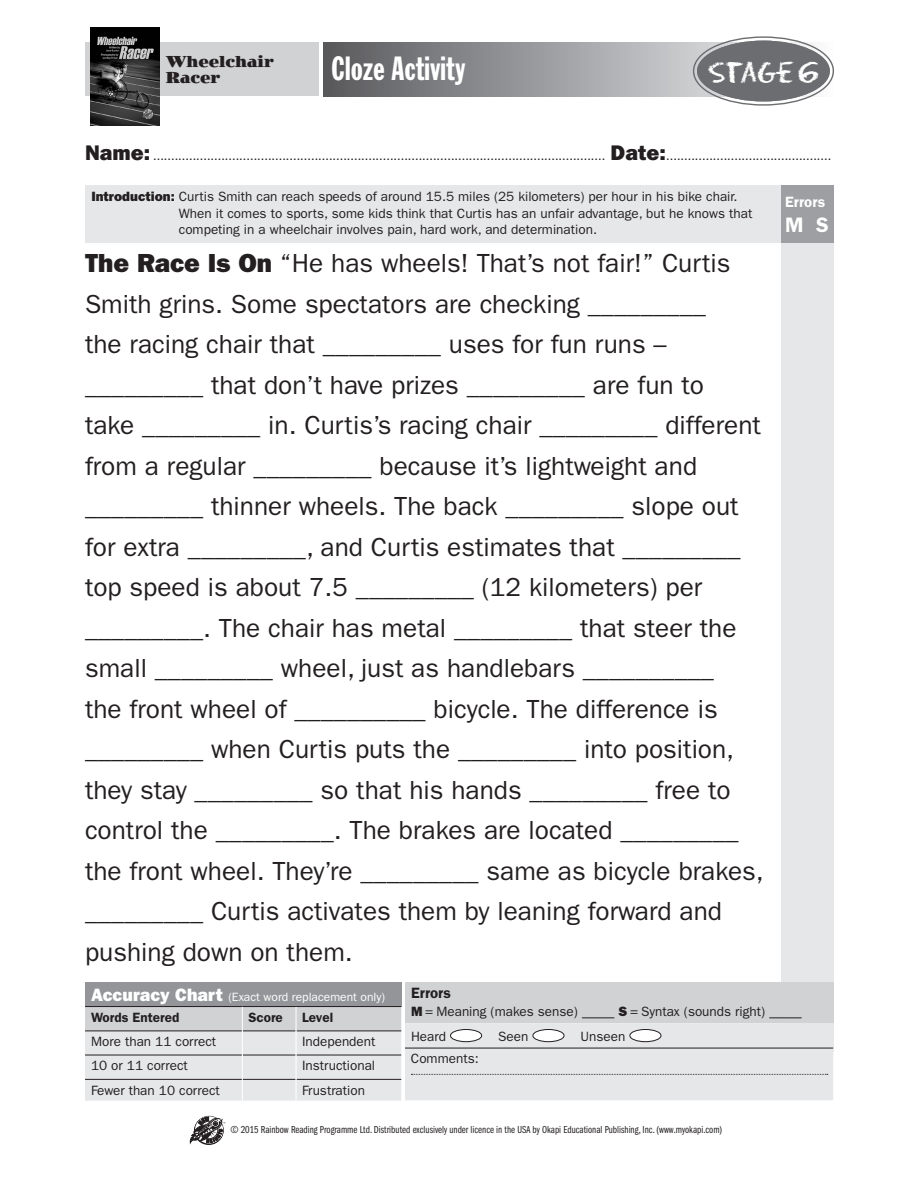
<style>
.page{position:relative;width:918px;height:1188px;background:#fff}
.page>*{position:absolute;margin:0;border:0;box-sizing:border-box;transform-origin:0 0}
.Sheet_title{font:33px "Franklin Gothic Std Extra Cond";letter-spacing:.005em;color:#fff}
.t1{font:26.7px "Eraser";letter-spacing:-.03em;color:#fff}
.Activity_text{font:26.25px/40.5px "ITC Franklin Gothic Std";color:#231f20}
.t2{font:600 21px "ITC Franklin Gothic Std";color:#fff}
.t3{font:900 16.5px/16.5px "Jimbo Std";letter-spacing:-.005em;color:#231f20;scale:.88 1}
.t4{font:600 15px "ITC Franklin Gothic Std";color:#fff}
.t5{font:600 15px "ITC Franklin Gothic Std";color:#231f20}
.Intro_text{font:13.5px/16.5px "ITC Franklin Gothic Std";color:#231f20}
.t6{font:600 13.5px "ITC Franklin Gothic Std";color:#231f20}
.t7{font:12px "Franklin Gothic IT Cby BT";color:#231f20}
.t8{font:12px "ITC Franklin Gothic Std";color:#fff}
.t9{font:10.5px "ITC Franklin Gothic Std Bk Cp";color:#231f20}
.s1{font-weight:800;font-size:21px}
.s2{font-family:"ITC Franklin Gothic Std Hvy"}
.s3{font-family:"ITC Franklin Gothic Std Hvy";font-size:18px}
</style>
<div class="page">
<div style="left:85px;top:43px;width:234px;height:53px;background:#d1d2d4"></div>
<img style="left:90px;top:27px;width:70px;height:99px">
<svg style="left:189px;top:1117px;width:36px;height:28px"></svg>
<div style="left:85px;top:186px;width:696px;height:57px;background:#e6e7e9"></div>
<div style="left:85px;top:982px;width:316px;height:25px;background:#939598"></div>
<hr style="left:85px;top:1006px;width:157px;height:1px;background:#231f20">
<hr style="left:242px;top:1006px;width:54px;height:1px;background:#231f20">
<hr style="left:296px;top:1006px;width:105px;height:1px;background:#231f20">
<div style="left:781px;top:186px;width:52px;height:57px;background:#9d9fa2"></div>
<div style="left:781px;top:243px;width:52px;height:809px;background:#e6e7e9"></div>
<svg style="left:323px;top:43px;width:510px;height:53px;background:#959699"></svg>
<div style="left:697px;top:41px;width:133px;height:60px;background:#6c6d70;border-radius:50%"></div>
<div style="left:697px;top:41px;width:133px;height:60px;border:4px solid #6c6d70;border-radius:50%"></div>
<div style="left:405px;top:982px;width:428px;height:41px;background:#d1d2d4"></div>
<svg style="left:85px;top:1007px;width:748px;height:94px;background:#dcdddf"></svg>
<p class="t3" style="left:166px;top:53px;width:124px">Wheelchair<br>Racer</p>
<p class="Sheet_title" style="left:332px;top:51px;width:135px">Cloze Activity</p>
<p class="t1" style="left:708px;top:57px;width:112px">Stage 6</p>
<p class="t7" style="left:85px;top:148px;width:748px"><span class="s1">Name:</span> .............................................................................................................................. <span class="s1">Date:</span>..............................................</p>
<p class="Intro_text" style="left:179px;top:189px;width:575px;text-indent:-87px"><span class="s2">Introduction:</span> Curtis Smith can reach speeds of around 15.5 miles (25 kilometers) per hour in his bike chair.<br>When it comes to sports, some kids think that Curtis has an unfair advantage, but he knows that competing in a wheelchair involves pain, hard work, and determination.</p>
<p class="t4" style="left:785px;top:193px;width:42px">Errors</p>
<p class="t2" style="left:785px;top:213px;width:45px">M S</p>
<p class="Activity_text" style="left:85px;top:243px;width:680px"><span class="s2">The Race Is On</span> “He has wheels! That’s not fair!” Curtis Smith grins. Some spectators are checking _________<br>the racing chair that _________ uses for fun runs – _________ that don’t have prizes _________ are fun to<br>take _________ in. Curtis’s racing chair _________ different from a regular _________ because it’s lightweight and _________ thinner wheels. The back _________ slope out for extra _________, and Curtis estimates that _________ top speed is about 7.5 _________ (12 kilometers) per _________. The chair has metal _________ that steer the small _________ wheel, just as handlebars __________<br>the front wheel of __________ bicycle. The difference is _________ when Curtis puts the _________ into position, they stay _________ so that his hands _________ free to control the _________. The brakes are located _________ the front wheel. They’re _________ same as bicycle brakes, _________ Curtis activates them by leaning forward and pushing down on them.</p>
<p class="t8" style="left:91px;top:990px;width:296px"><span class="s3">Accuracy Chart</span> (Exact word replacement only)</p>
<p class="t6" style="left:91px;top:1009px;width:90px">Words Entered</p>
<p class="t6" style="left:248px;top:1009px;width:36px">Score</p>
<p class="t6" style="left:302px;top:1009px;width:33px">Level</p>
<p class="Intro_text" style="left:91px;top:1033px;width:127px">More than 11 correct</p>
<p class="Intro_text" style="left:302px;top:1033px;width:75px">Independent</p>
<p class="Intro_text" style="left:91px;top:1058px;width:98px">10 or 11 correct</p>
<p class="Intro_text" style="left:302px;top:1058px;width:75px">Instructional</p>
<p class="Intro_text" style="left:91px;top:1082px;width:130px">Fewer than 10 correct</p>
<p class="Intro_text" style="left:302px;top:1082px;width:65px">Frustration</p>
<p class="t5" style="left:411px;top:984px;width:42px">Errors</p>
<p class="Intro_text" style="left:411px;top:1004px;width:168px"><span class="s2">M</span> = Meaning (makes sense)</p>
<p class="Intro_text" style="left:618px;top:1004px;width:148px"><span class="s2">S</span> = Syntax (sounds right)</p>
<p class="Intro_text" style="left:411px;top:1028px;width:37px">Heard</p>
<p class="Intro_text" style="left:498px;top:1028px;width:32px">Seen</p>
<p class="Intro_text" style="left:581px;top:1028px;width:46px">Unseen</p>
<p class="Intro_text" style="left:411px;top:1051px;width:69px">Comments:</p>
<p class="t9" style="left:230px;top:1124px;width:493px">© 2015 Rainbow Reading Programme Ltd. Distributed exclusively under licence in the USA by Okapi Educational Publishing, Inc. (www.myokapi.com)</p>
</div>
